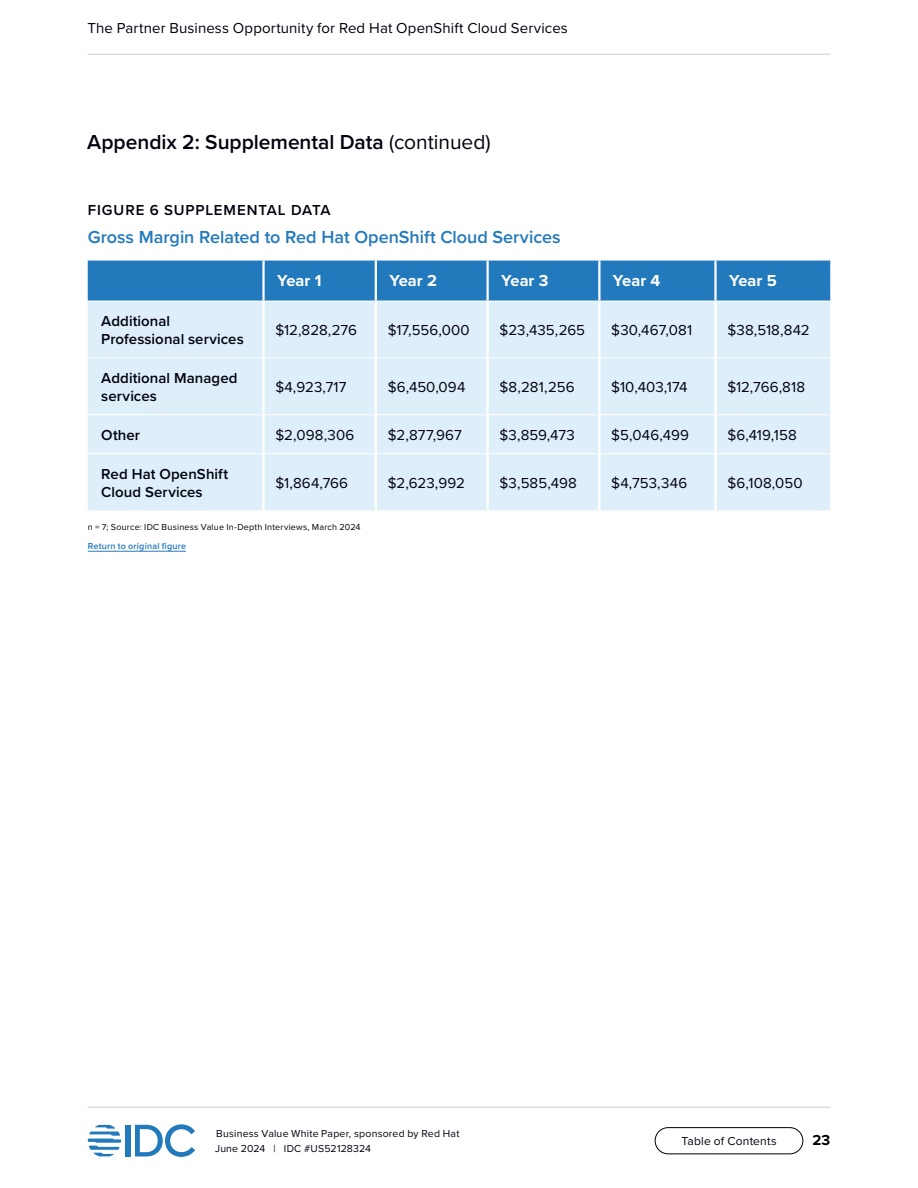
<style>
.page{position:relative;width:918px;height:1188px;background:#fff}
.page>*{position:absolute;margin:0;border:0;box-sizing:border-box;transform-origin:0 0}
.t1{font:600 21px "Proxima Nova";color:#01010f}
.t2{font:600 18px "Proxima Nova";letter-spacing:-.005em;color:#2279bc}
.t3{font:700 16.5px "Proxima Nova";color:#fff}
.t4{font:15px "Proxima Nova";letter-spacing:.005em;color:#01010f}
.t5{font:600 15px/18px "Proxima Nova";letter-spacing:.005em;color:#01010f}
.t6{font:600 15px "Proxima Nova";letter-spacing:.06em;color:#01010f}
.t7{font:700 15px "Proxima Nova";color:#000}
.t8{font:12px "Proxima Nova";letter-spacing:.015em;color:#01010f}
.t9{font:10.5px/15px "Proxima Nova";letter-spacing:.02em;color:#01010f}
.t10{font:9px "Proxima Nova";letter-spacing:.025em;color:#01010f}
.t11{font:600 9px "Proxima Nova";letter-spacing:.02em;color:#2279bc}
.s1{font-weight:400}
</style>
<div class="page">
<div style="left:655px;top:1127px;width:148px;height:27px;border:1px solid #000;border-radius:13px"></div>
<hr style="left:87px;top:54px;width:743px;height:1px;background:#ccc">
<hr style="left:87px;top:1107px;width:743px;height:1px;background:#ccc">
<div style="left:126px;top:1125px;width:5px;height:31px;background:#2279bc"></div>
<svg style="left:135px;top:1124px;width:60px;height:33px"></svg>
<svg style="left:88px;top:1125px;width:33px;height:31px"></svg>
<hr style="left:88px;top:551px;width:98px;height:1px;background:#2279bc">
<svg style="left:88px;top:261px;width:742px;height:249px;background:#8bbade"></svg>
<div style="left:265px;top:302px;width:565px;height:208px;background:#dfeffa"></div>
<hr style="left:714px;top:301px;width:3px;height:57px;background:#fff">
<hr style="left:714px;top:358px;width:3px;height:56px;background:#fff">
<hr style="left:714px;top:415px;width:3px;height:38px;background:#fff">
<hr style="left:714px;top:454px;width:3px;height:56px;background:#fff">
<hr style="left:265px;top:358px;width:110px;height:1px;background:#fff">
<hr style="left:377px;top:358px;width:109px;height:1px;background:#fff">
<hr style="left:489px;top:358px;width:109px;height:1px;background:#fff">
<hr style="left:601px;top:358px;width:115px;height:1px;background:#fff">
<hr style="left:716px;top:358px;width:114px;height:1px;background:#fff">
<hr style="left:265px;top:414px;width:110px;height:1px;background:#fff">
<hr style="left:377px;top:414px;width:109px;height:1px;background:#fff">
<hr style="left:489px;top:414px;width:109px;height:1px;background:#fff">
<hr style="left:601px;top:414px;width:115px;height:1px;background:#fff">
<hr style="left:716px;top:414px;width:114px;height:1px;background:#fff">
<hr style="left:265px;top:453px;width:110px;height:1px;background:#fff">
<hr style="left:377px;top:453px;width:109px;height:1px;background:#fff">
<hr style="left:489px;top:453px;width:109px;height:1px;background:#fff">
<hr style="left:601px;top:453px;width:115px;height:1px;background:#fff">
<hr style="left:716px;top:453px;width:114px;height:1px;background:#fff">
<hr style="left:88px;top:358px;width:174px;height:1px;background:#fff">
<hr style="left:88px;top:414px;width:174px;height:1px;background:#fff">
<hr style="left:88px;top:453px;width:174px;height:1px;background:#fff">
<hr style="left:262px;top:261px;width:3px;height:40px;background:#fff">
<hr style="left:375px;top:261px;width:2px;height:40px;background:#fff">
<hr style="left:486px;top:261px;width:3px;height:40px;background:#fff">
<hr style="left:598px;top:261px;width:3px;height:40px;background:#fff">
<hr style="left:714px;top:261px;width:3px;height:40px;background:#fff">
<hr style="left:88px;top:301px;width:176px;height:1px;background:#fff">
<hr style="left:262px;top:301px;width:3px;height:57px;background:#fff">
<hr style="left:375px;top:301px;width:2px;height:57px;background:#fff">
<hr style="left:486px;top:301px;width:3px;height:57px;background:#fff">
<hr style="left:598px;top:301px;width:3px;height:57px;background:#fff">
<hr style="left:262px;top:358px;width:3px;height:57px;background:#fff">
<hr style="left:375px;top:358px;width:2px;height:57px;background:#fff">
<hr style="left:486px;top:358px;width:3px;height:57px;background:#fff">
<hr style="left:598px;top:358px;width:3px;height:57px;background:#fff">
<hr style="left:262px;top:415px;width:3px;height:39px;background:#fff">
<hr style="left:375px;top:415px;width:2px;height:39px;background:#fff">
<hr style="left:486px;top:415px;width:3px;height:39px;background:#fff">
<hr style="left:598px;top:415px;width:3px;height:39px;background:#fff">
<hr style="left:262px;top:454px;width:3px;height:56px;background:#fff">
<hr style="left:375px;top:454px;width:2px;height:56px;background:#fff">
<hr style="left:486px;top:454px;width:3px;height:56px;background:#fff">
<hr style="left:598px;top:454px;width:3px;height:56px;background:#fff">
<hr style="left:264px;top:301px;width:112px;height:1px;background:#fff">
<hr style="left:376px;top:301px;width:112px;height:1px;background:#fff">
<hr style="left:488px;top:301px;width:111px;height:1px;background:#fff">
<hr style="left:599px;top:301px;width:117px;height:1px;background:#fff">
<hr style="left:716px;top:301px;width:114px;height:1px;background:#fff">
<p class="t4" style="left:87px;top:17px;width:482px">The Partner Business Opportunity for Red Hat OpenShift Cloud Services</p>
<h1 class="t1" style="left:87px;top:127px;width:405px">Appendix 2: Supplemental Data <span class="s1">(continued)</span></h1>
<p class="t6" style="left:88px;top:199px;width:244px">FIGURE 6 SUPPLEMENTAL DATA</p>
<p class="t2" style="left:88px;top:223px;width:474px">Gross Margin Related to Red Hat OpenShift Cloud Services</p>
<p class="t3" style="left:277px;top:268px;width:46px">Year 1</p>
<p class="t3" style="left:389px;top:268px;width:49px">Year 2</p>
<p class="t3" style="left:501px;top:268px;width:49px">Year 3</p>
<p class="t3" style="left:613px;top:268px;width:49px">Year 4</p>
<p class="t3" style="left:729px;top:268px;width:49px">Year 5</p>
<p class="t5" style="left:101px;top:312px;width:144px">Additional<br>Professional services</p>
<p class="t4" style="left:275px;top:319px;width:83px">$12,828,276</p>
<p class="t4" style="left:388px;top:319px;width:84px">$17,556,000</p>
<p class="t4" style="left:500px;top:319px;width:87px">$23,435,265</p>
<p class="t4" style="left:611px;top:319px;width:82px">$30,467,081</p>
<p class="t4" style="left:727px;top:319px;width:84px">$38,518,842</p>
<p class="t5" style="left:101px;top:369px;width:138px">Additional Managed services</p>
<p class="t4" style="left:275px;top:376px;width:73px">$4,923,717</p>
<p class="t4" style="left:388px;top:376px;width:79px">$6,450,094</p>
<p class="t4" style="left:499px;top:376px;width:77px">$8,281,256</p>
<p class="t4" style="left:611px;top:376px;width:78px">$10,403,174</p>
<p class="t4" style="left:727px;top:376px;width:79px">$12,766,818</p>
<p class="t5" style="left:101px;top:426px;width:40px">Other</p>
<p class="t4" style="left:275px;top:424px;width:80px">$2,098,306</p>
<p class="t4" style="left:388px;top:424px;width:76px">$2,877,967</p>
<p class="t4" style="left:499px;top:424px;width:77px">$3,859,473</p>
<p class="t4" style="left:611px;top:424px;width:79px">$5,046,499</p>
<p class="t4" style="left:727px;top:424px;width:71px">$6,419,158</p>
<p class="t5" style="left:101px;top:465px;width:128px">Red Hat OpenShift<br>Cloud Services</p>
<p class="t4" style="left:275px;top:472px;width:74px">$1,864,766</p>
<p class="t4" style="left:388px;top:472px;width:79px">$2,623,992</p>
<p class="t4" style="left:499px;top:472px;width:79px">$3,585,498</p>
<p class="t4" style="left:611px;top:472px;width:77px">$4,753,346</p>
<p class="t4" style="left:727px;top:472px;width:77px">$6,108,050</p>
<p class="t10" style="left:88px;top:521px;width:274px">n = 7; Source: IDC Business Value In-Depth Interviews, March 2024</p>
<p class="t11" style="left:88px;top:539px;width:100px">Return to original figure</p>
<p class="t9" style="left:215px;top:1126px;width:246px">Business Value White Paper, sponsored by Red Hat<br>June 2024 | IDC #US52128324</p>
<p class="t8" style="left:681px;top:1132px;width:97px">Table of Contents</p>
<p class="t7" style="left:812px;top:1129px;width:19px">23</p>
</div>
